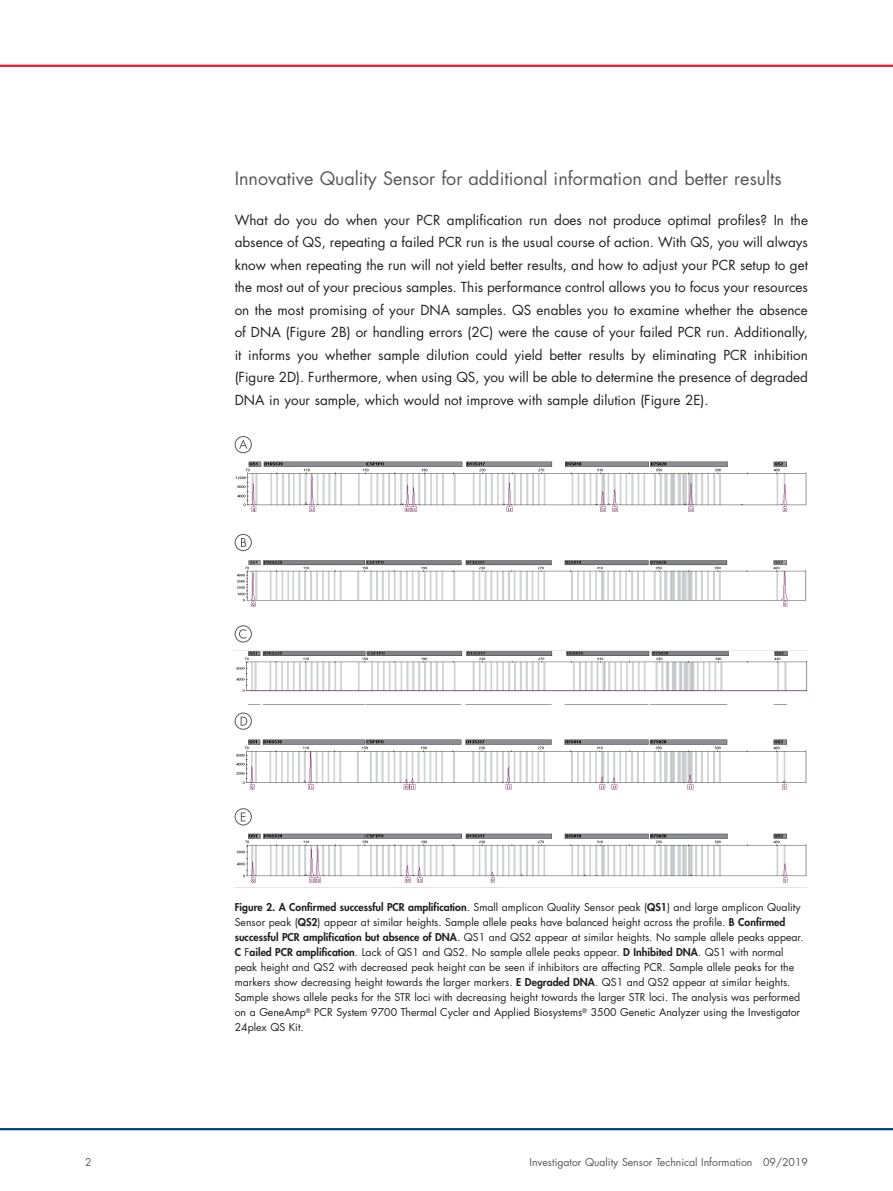
<style>
.page{position:relative;width:893px;height:1191px;background:#fff}
.page>*{position:absolute;margin:0;border:0;box-sizing:border-box;transform-origin:0 0}
.t1{font:18px "Futura Std";color:#57585a}
.t2{font:13.5px/22.5px "Futura Std";color:#231f20;text-align:justify}
.t3{font:10.5px/15px "Futura Std";color:#231f20}
.t4{font:10.5px "Futura Std";color:#57585a}
.s1{font-weight:800}
</style>
<div class="page">
<hr style="left:0;top:65px;width:893px;height:2px;background:#ed1a3a">
<hr style="left:0;top:1128px;width:893px;height:2px;background:#004279">
<img style="left:236px;top:566px;width:571px;height:41px">
<img style="left:248px;top:560px;width:539px;height:6px">
<img style="left:236px;top:657px;width:571px;height:35px">
<img style="left:248px;top:651px;width:540px;height:5px">
<img style="left:236px;top:739px;width:571px;height:51px">
<img style="left:236px;top:834px;width:571px;height:49px">
<div style="left:235px;top:436px;width:17px;height:17px;border:1px solid #57585a;border-radius:50%"></div>
<svg style="left:239px;top:439px;width:8px;height:10px"></svg>
<div style="left:235px;top:534px;width:17px;height:17px;border:1px solid #57585a;border-radius:50%"></div>
<svg style="left:241px;top:538px;width:5px;height:9px"></svg>
<div style="left:235px;top:625px;width:17px;height:17px;border:1px solid #57585a;border-radius:50%"></div>
<svg style="left:239px;top:629px;width:7px;height:9px"></svg>
<div style="left:235px;top:712px;width:17px;height:17px;border:1px solid #57585a;border-radius:50%"></div>
<svg style="left:241px;top:716px;width:6px;height:9px"></svg>
<div style="left:235px;top:808px;width:17px;height:17px;border:1px solid #57585a;border-radius:50%"></div>
<svg style="left:241px;top:812px;width:5px;height:9px"></svg>
<img style="left:235px;top:462px;width:572px;height:50px">
<h1 class="t1" style="left:235px;top:167px;width:548px">Innovative Quality Sensor for additional information and better results</h1>
<p class="t2" style="left:235px;top:208px;width:575px">What do you do when your PCR amplification run does not produce optimal profiles? In the absence of QS, repeating a failed PCR run is the usual course of action. With QS, you will always know when repeating the run will not yield better results, and how to adjust your PCR setup to get the most out of your precious samples. This performance control allows you to focus your resources on the most promising of your DNA samples. QS enables you to examine whether the absence of DNA (Figure 2B) or handling errors (2C) were the cause of your failed PCR run. Additionally, it informs you whether sample dilution could yield better results by eliminating PCR inhibition (Figure 2D). Furthermore, when using QS, you will be able to determine the presence of degraded DNA in your sample, which would not improve with sample dilution (Figure 2E).</p>
<p class="t3" style="left:235px;top:900px;width:570px"><span class="s1">Figure 2. A Confirmed successful PCR amplification</span>. Small amplicon Quality Sensor peak (<span class="s1">QS1</span>) and large amplicon Quality Sensor peak (<span class="s1">QS2</span>) appear at similar heights. Sample allele peaks have balanced height across the profile. <span class="s1">B Confirmed successful PCR amplification but absence of DNA</span>. QS1 and QS2 appear at similar heights. No sample allele peaks appear.<br><span class="s1">C</span> F<span class="s1">ailed PCR amplification</span>. Lack of QS1 and QS2. No sample allele peaks appear. <span class="s1">D Inhibited DNA</span>. QS1 with normal peak height and QS2 with decreased peak height can be seen if inhibitors are affecting PCR. Sample allele peaks for the markers show decreasing height towards the larger markers. <span class="s1">E Degraded DNA</span>. QS1 and QS2 appear at similar heights.<br>Sample shows allele peaks for the STR loci with decreasing height towards the larger STR loci. The analysis was performed on a GeneAmp<sup>®</sup> PCR System 9700 Thermal Cycler and Applied Biosystems<sup>®</sup> 3500 Genetic Analyzer using the Investigator 24plex QS Kit.</p>
<p class="t4" style="left:85px;top:1155px;width:8px">2</p>
<p class="t4" style="left:530px;top:1155px;width:280px">Investigator Quality Sensor Technical Information 09/2019</p>
</div>
